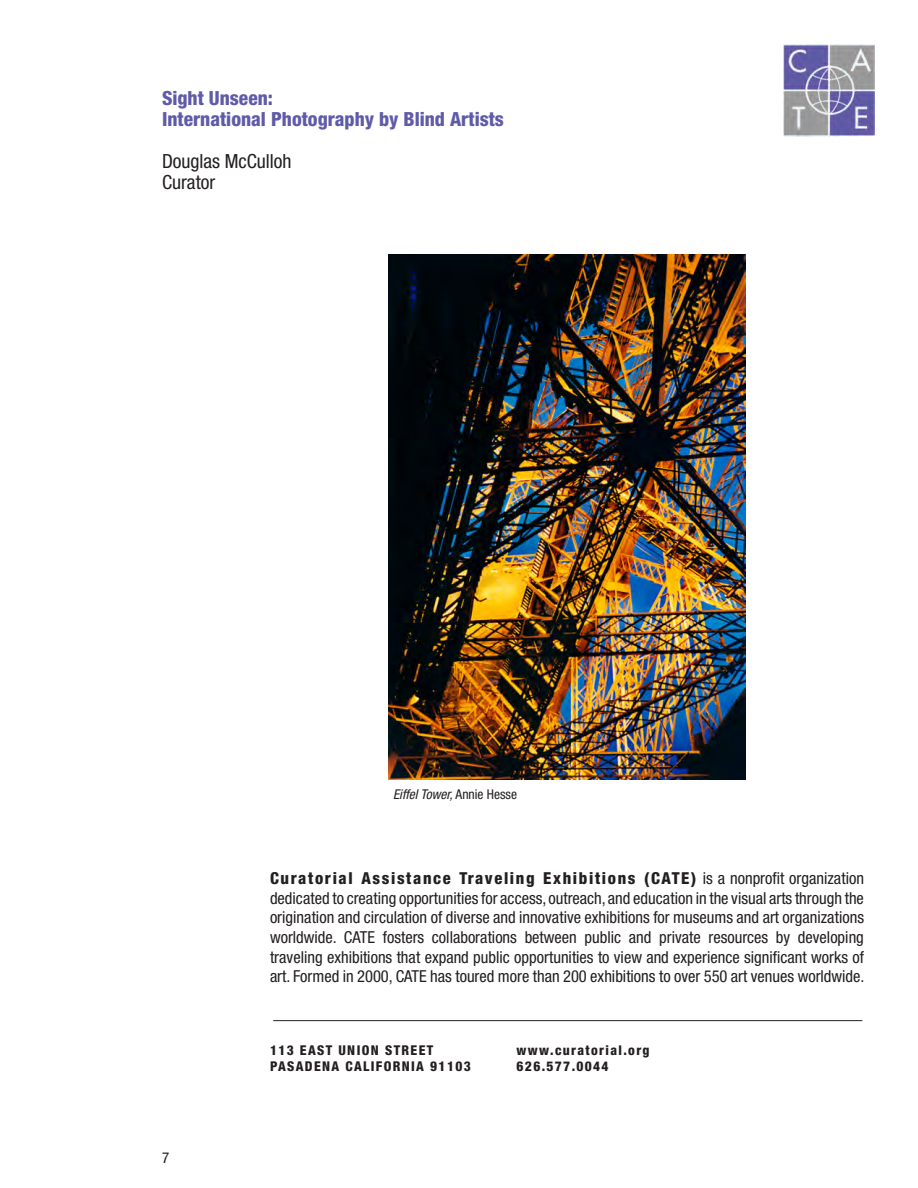
<style>
.page{position:relative;width:918px;height:1188px;background:#fff}
.page>*{position:absolute;margin:0;border:0;box-sizing:border-box;transform-origin:0 0}
.t1{font:800 condensed 19.5px/21px "Helvetica Neue";color:#5f5ba8}
.t2{font:condensed 19.5px/21px "Helvetica Neue";color:#231f20}
.t3{font:condensed 16.5px/19.5px "Helvetica Neue";color:#231f20;text-align:justify}
.t4{font:condensed 15px "Helvetica Neue";color:#231f20}
.t5{font:800 condensed 13.5px "Helvetica Neue";letter-spacing:.1em;color:#231f20}
.t6{font:italic condensed 13.5px "Helvetica Neue";color:#231f20}
.s1{font-style:normal}
.s2{font-weight:800}
</style>
<div class="page">
<img style="left:783px;top:45px;width:91px;height:92px">
<hr style="left:273px;top:1020px;width:589px;height:1px;background:#231f20">
<img style="left:389px;top:254px;width:356px;height:526px">
<p class="t1" style="left:162px;top:87px;width:343px">Sight Unseen:<br>International Photography by Blind Artists</p>
<p class="t2" style="left:162px;top:151px;width:131px">Douglas McCulloh<br>Curator</p>
<p class="t6" style="left:393px;top:786px;width:126px">Eiffel Tower, <span class="s1">Annie Hesse</span></p>
<p class="t3" style="left:270px;top:869px;width:596px"><span class="s2">Curatorial Assistance Traveling Exhibitions (CATE)</span> is a nonprofit organization dedicated to creating opportunities for access, outreach, and education in the visual arts through the origination and circulation of diverse and innovative exhibitions for museums and art organizations worldwide. CATE fosters collaborations between public and private resources by developing traveling exhibitions that expand public opportunities to view and experience significant works of art. Formed in 2000, CATE has toured more than 200 exhibitions to over 550 art venues worldwide.</p>
<p class="t4" style="left:162px;top:1149px;width:9px">7</p>
<p class="t5" style="left:270px;top:1041px;width:165px">113 EAST UNION STREET</p>
<p class="t5" style="left:270px;top:1058px;width:202px">PASADENA CALIFORNIA 91103</p>
<p class="t5" style="left:517px;top:1041px;width:134px">www.curatorial.org</p>
<p class="t5" style="left:517px;top:1058px;width:94px">626.577.0044</p>
</div>
